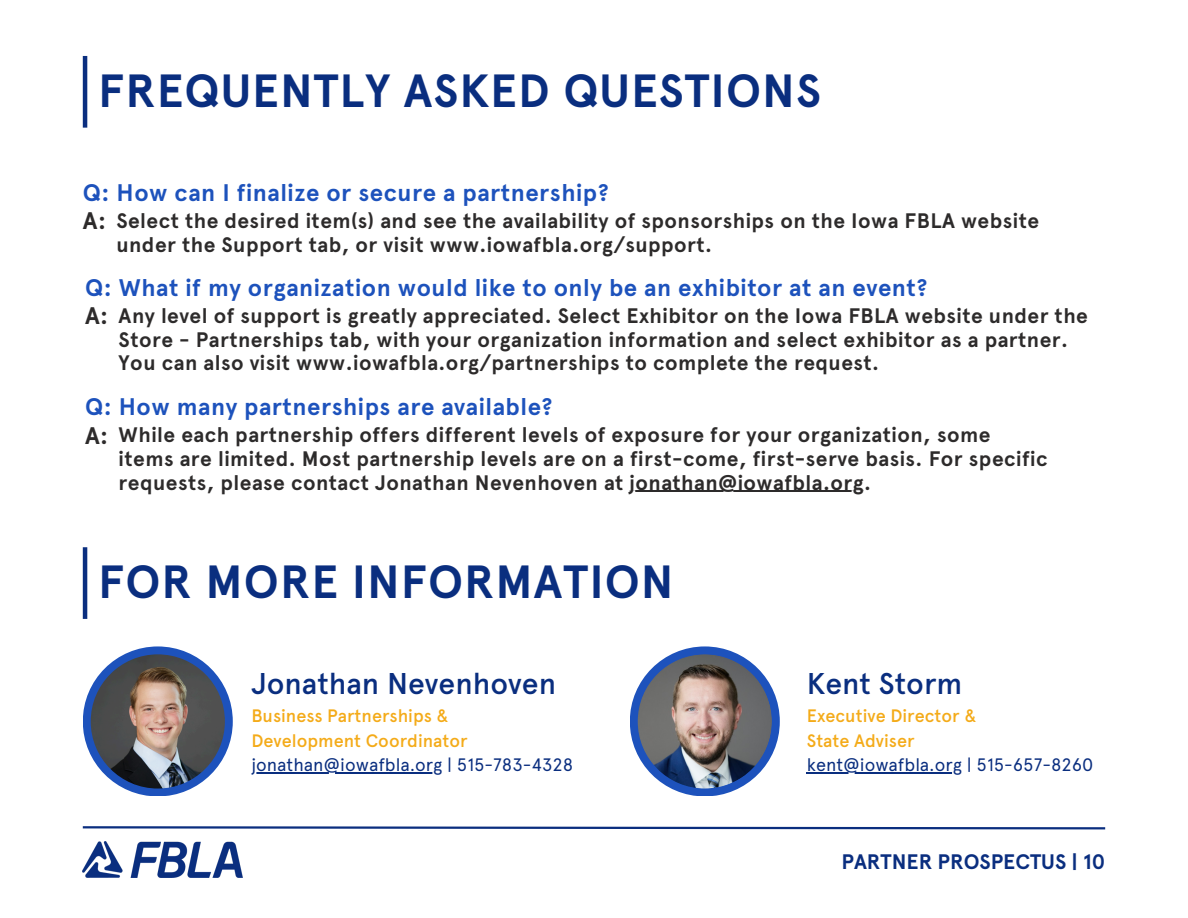
<style>
.page{position:relative;width:1188px;height:918px;background:#fff}
.page>*{position:absolute;margin:0;border:0;box-sizing:border-box;transform-origin:0 0}
.t1{font:700 46.5px "Apercu Pro";letter-spacing:.02em;color:#0a2e7f}
.t2{font:500 30px "Apercu Pro";color:#0a2e7f}
.t3{font:700 24px "Apercu Pro";letter-spacing:.02em;color:#1d52bc}
.t4{font:700 24px "Apercu Pro";color:#2d2b2b}
.t5{font:700 21px/23.7px "Apercu Pro";letter-spacing:.02em;color:#2d2b2b}
.t6{font:700 21px "Apercu Pro";color:#0a2e7f}
.t7{font:500 18px/24.8px "Apercu Pro";color:#f4ab19}
.t8{font:18px "Apercu Pro";color:#0a2e7f}
</style>
<div class="page">
<hr style="left:83px;top:56px;width:4px;height:72px;background:#0a2e7f">
<svg style="left:82px;top:826px;width:1024px;height:4px"></svg>
<hr style="left:83px;top:547px;width:4px;height:72px;background:#0a2e7f">
<div style="left:83px;top:646px;width:150px;height:150px;background:#1d52bc;border-radius:50%"></div>
<img style="left:91px;top:654px;width:134px;height:135px;border-radius:50%">
<div style="left:630px;top:646px;width:150px;height:150px;background:#1d52bc;border-radius:50%"></div>
<img style="left:638px;top:654px;width:134px;height:135px;border-radius:50%">
<hr style="left:251px;top:772px;width:191px;height:1px;background:#0a2e7f">
<hr style="left:807px;top:772px;width:155px;height:1px;background:#0a2e7f">
<hr style="left:630px;top:491px;width:234px;height:1px;background:#2d2b2b">
<img style="left:83px;top:842px;width:160px;height:36px">
<h3 class="t1" style="left:98px;top:63px;width:724px">FREQUENTLY ASKED QUESTIONS</h3>
<p class="t3" style="left:83px;top:178px;width:528px">Q: How can I finalize or secure a partnership?</p>
<h2 class="t4" style="left:83px;top:206px;width:25px">A:</h2>
<p class="t5" style="left:116px;top:209px;width:924px">Select the desired item(s) and see the availability of sponsorships on the Iowa FBLA website under the Support tab, or visit www.iowafbla.org/support.</p>
<p class="t3" style="left:85px;top:273px;width:844px">Q: What if my organization would like to only be an exhibitor at an event?</p>
<p class="t4" style="left:85px;top:302px;width:25px">A:</p>
<h2 class="t5" style="left:119px;top:304px;width:971px">Any level of support is greatly appreciated. Select Exhibitor on the Iowa FBLA website under the<br>Store - Partnerships tab, with your organization information and select exhibitor as a partner.<br>You can also visit www.iowafbla.org/partnerships to complete the request.</h2>
<p class="t3" style="left:85px;top:393px;width:469px">Q: How many partnerships are available?</p>
<p class="t4" style="left:85px;top:421px;width:25px">A:</p>
<p class="t5" style="left:119px;top:423px;width:931px">While each partnership offers different levels of exposure for your organization, some items are limited. Most partnership levels are on a first-come, first-serve basis. For specific requests, please contact Jonathan Nevenhoven at jonathan@iowafbla.org.</p>
<h6 class="t1" style="left:98px;top:554px;width:577px">FOR MORE INFORMATION</h6>
<h4 class="t2" style="left:251px;top:666px;width:306px">Jonathan Nevenhoven</h4>
<h3 class="t7" style="left:251px;top:703px;width:218px">Business Partnerships &amp;<br>Development Coordinator</h3>
<h6 class="t8" style="left:251px;top:754px;width:324px">jonathan@iowafbla.org | 515-783-4328</h6>
<h4 class="t2" style="left:807px;top:666px;width:157px">Kent Storm</h4>
<h3 class="t7" style="left:807px;top:703px;width:171px">Executive Director &amp;</h3>
<h6 class="t7" style="left:807px;top:728px;width:109px">State Adviser</h6>
<h1 class="t8" style="left:807px;top:754px;width:288px">kent@iowafbla.org | 515-657-8260</h1>
<p class="t6" style="left:842px;top:849px;width:265px">PARTNER PROSPECTUS | 10</p>
</div>
